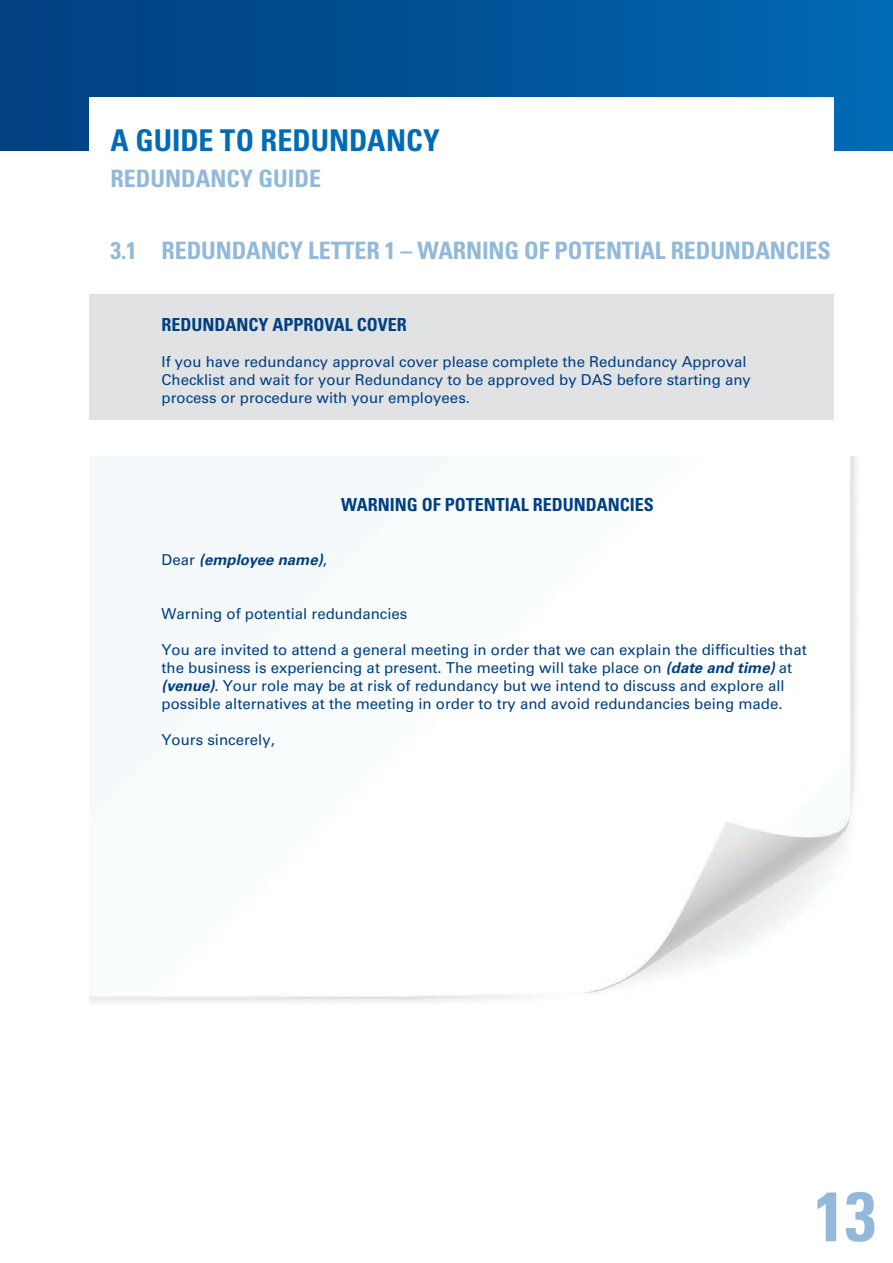
<style>
.page{position:relative;width:893px;height:1263px;background:#fff}
.page>*{position:absolute;margin:0;border:0;box-sizing:border-box;transform-origin:0 0}
.t1{font:700 condensed 69.75px "Univers LT Std";color:#92b9d9}
.t2{font:700 condensed 30px "Univers LT Std";color:#006bb6}
.t3{font:700 condensed 24px "Univers LT Std";letter-spacing:-.005em;color:#92b9d9}
.t4{font:700 condensed 18px "Univers LT Std";color:#014081}
.t5{font:15px/18px "Univers LT Std";color:#014081}
.t6{font:italic 700 15px "Univers LT Std";color:#014081}
.s1{font-weight:400;font-style:normal}
.s2{font-weight:700;font-style:italic}
</style>
<div class="page">
<div style="left:0;top:0;width:893px;height:151px;background:linear-gradient(to right,#003d7d,#0168b3)"></div>
<div style="left:89px;top:98px;width:744px;height:70px;background:#fff"></div>
<img style="left:89px;top:457px;width:768px;height:546px">
<div style="left:89px;top:294px;width:744px;height:125px;background:#e1e2e4"></div>
<h2 class="t2" style="left:111px;top:121px;width:331px">A GUIDE TO REDUNDANCY</h2>
<h3 class="t3" style="left:111px;top:163px;width:212px">REDUNDANCY GUIDE</h3>
<h3 class="t3" style="left:111px;top:235px;width:722px">3.1 REDUNDANCY LETTER 1 – WARNING OF POTENTIAL REDUNDANCIES</h3>
<p class="t4" style="left:162px;top:313px;width:12px">REDUND</p>
<p class="t4" style="left:226px;top:313px;width:23px">ANCY</p>
<p class="t4" style="left:273px;top:313px;width:22px">APPRO</p>
<p class="t4" style="left:325px;top:313px;width:73px">VAL COVER</p>
<p class="t5" style="left:162px;top:352px;width:591px">If you have redundancy approval cover please complete the Redundancy Approval<br>Checklist and wait for your Redundancy to be approved by DAS before starting any process or procedure with your employees.</p>
<p class="t4" style="left:341px;top:493px;width:314px">WARNING OF POTENTIAL REDUNDANCIES</p>
<p class="t6" style="left:162px;top:550px;width:167px"><span class="s1">Dear</span> (employee name)<span class="s1">,</span></p>
<p class="t5" style="left:162px;top:604px;width:247px">Warning of potential redundancies</p>
<p class="t5" style="left:162px;top:640px;width:647px">You are invited to attend a general meeting in order that we can explain the difficulties that the business is experiencing at present. The meeting will take place on <span class="s2">(date and time)</span> at <span class="s2">(venue)</span>. Your role may be at risk of redundancy but we intend to discuss and explore all possible alternatives at the meeting in order to try and avoid redundancies being made.</p>
<p class="t5" style="left:162px;top:730px;width:115px">Yours sincerely,</p>
<h1 class="t1" style="left:814px;top:1173px;width:63px">13</h1>
</div>
